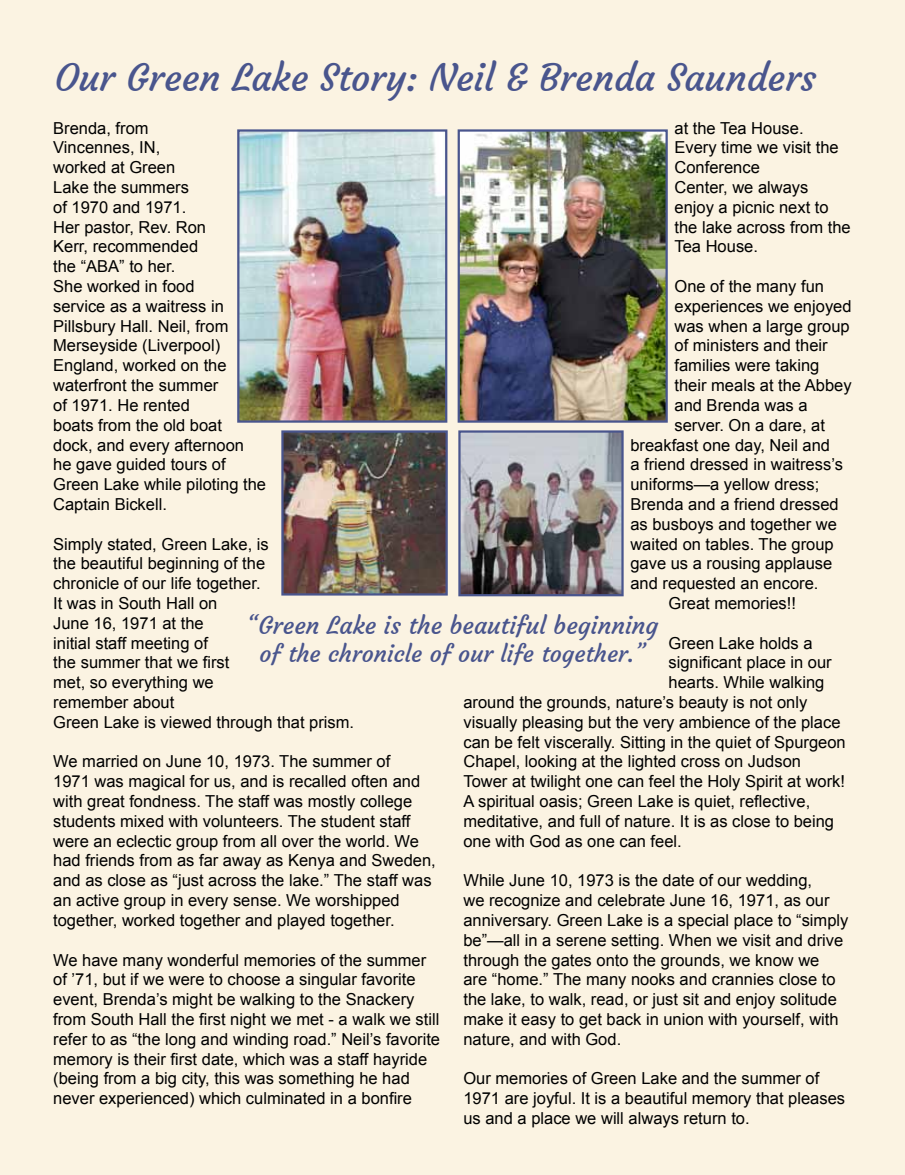
<style>
.page{position:relative;width:905px;height:1175px;background:#fff}
.page>*{position:absolute;margin:0;border:0;box-sizing:border-box;transform-origin:0 0}
.t1{font:37.5px "Courgette";color:#49558d}
.t2{font:24.3px "Courgette";color:#49558d}
.t3{font:23.55px "Courgette";color:#49558d}
.t4{font:16.5px/19.8px "Arial";color:#000}
</style>
<div class="page">
<div style="left:0;top:0;width:904px;height:1174px;background:#fbf3e2"></div>
<img style="left:461px;top:433px;width:159px;height:160px">
<div style="left:458px;top:430px;width:165px;height:166px;border:2px solid #49558d"></div>
<img style="left:240px;top:132px;width:204px;height:288px">
<div style="left:237px;top:129px;width:210px;height:294px;border:2px solid #49558d"></div>
<img style="left:284px;top:433px;width:161px;height:159px">
<div style="left:281px;top:430px;width:167px;height:165px;border:2px solid #49558d"></div>
<img style="left:460px;top:132px;width:204px;height:288px">
<div style="left:457px;top:129px;width:210px;height:294px;border:2px solid #49558d"></div>
<h1 class="t1" style="left:54px;top:54px;width:763px">Our Green Lake Story: Neil &amp; Brenda Saunders</h1>
<p class="t4" style="left:53px;top:118px;width:214px">Brenda, from<br>Vincennes, IN,<br>worked at Green<br>Lake the summers<br>of 1970 and 1971.<br>Her pastor, Rev. Ron<br>Kerr, recommended<br>the “ABA” to her.<br>She worked in food<br>service as a waitress in<br>Pillsbury Hall. Neil, from<br>Merseyside (Liverpool)<br>England, worked on the waterfront the summer<br>of 1971. He rented<br>boats from the old boat<br>dock, and every afternoon he gave guided tours of<br>Green Lake while piloting the<br>Captain Bickell.</p>
<p class="t4" style="left:53px;top:534px;width:302px">Simply stated, Green Lake, is<br>the beautiful beginning of the<br>chronicle of our life together.<br>It was in South Hall on<br>June 16, 1971 at the<br>initial staff meeting of<br>the summer that we first<br>met, so everything we<br>remember about<br>Green Lake is viewed through that prism.</p>
<p class="t4" style="left:53px;top:752px;width:384px">We married on June 10, 1973. The summer of<br>1971 was magical for us, and is recalled often and with great fondness. The staff was mostly college students mixed with volunteers. The student staff were an eclectic group from all over the world. We had friends from as far away as Kenya and Sweden, and as close as “just across the lake.” The staff was an active group in every sense. We worshipped together, worked together and played together.</p>
<p class="t4" style="left:53px;top:950px;width:388px">We have many wonderful memories of the summer of ’71, but if we were to choose a singular favorite event, Brenda’s might be walking to the Snackery from South Hall the first night we met - a walk we still refer to as “the long and winding road.” Neil’s favorite memory is their first date, which was a staff hayride (being from a big city, this was something he had never experienced) which culminated in a bonfire</p>
<p class="t4" style="left:674px;top:118px;width:178px">at the Tea House.<br>Every time we visit the<br>Conference<br>Center, we always enjoy a picnic next to the lake across from the<br>Tea House.</p>
<p class="t4" style="left:674px;top:276px;width:151px">One of the many fun</p>
<p class="t4" style="left:674px;top:296px;width:178px">experiences we enjoyed</p>
<p class="t4" style="left:674px;top:316px;width:177px">was when a large group</p>
<p class="t4" style="left:674px;top:336px;width:155px">of ministers and their</p>
<p class="t4" style="left:674px;top:356px;width:146px">families were taking</p>
<p class="t4" style="left:674px;top:375px;width:179px">their meals at the Abbey</p>
<p class="t4" style="left:674px;top:395px;width:134px">and Brenda was a</p>
<p class="t4" style="left:674px;top:415px;width:152px">server. On a dare, at</p>
<p class="t4" style="left:630px;top:435px;width:201px">breakfast one day, Neil and</p>
<p class="t4" style="left:630px;top:455px;width:214px">a friend dressed in waitress’s</p>
<p class="t4" style="left:630px;top:474px;width:190px">uniforms—a yellow dress;</p>
<p class="t4" style="left:630px;top:494px;width:210px">Brenda and a friend dressed</p>
<p class="t4" style="left:630px;top:514px;width:208px">as busboys and together we</p>
<p class="t4" style="left:630px;top:534px;width:205px">waited on tables. The group</p>
<p class="t4" style="left:630px;top:554px;width:203px">gave us a rousing applause</p>
<p class="t4" style="left:630px;top:573px;width:190px">and requested an encore.</p>
<p class="t4" style="left:668px;top:593px;width:129px">Great memories!!</p>
<p class="t4" style="left:668px;top:633px;width:145px">Green Lake holds a</p>
<p class="t4" style="left:668px;top:653px;width:165px">significant place in our</p>
<p class="t4" style="left:668px;top:672px;width:157px">hearts. While walking</p>
<p class="t4" style="left:463px;top:692px;width:345px">around the grounds, nature’s beauty is not only</p>
<p class="t4" style="left:463px;top:712px;width:378px">visually pleasing but the very ambience of the place</p>
<p class="t4" style="left:463px;top:732px;width:384px">can be felt viscerally. Sitting in the quiet of Spurgeon</p>
<p class="t4" style="left:463px;top:752px;width:339px">Chapel, looking at the lighted cross on Judson</p>
<p class="t4" style="left:463px;top:771px;width:383px">Tower at twilight one can feel the Holy Spirit at work!</p>
<p class="t4" style="left:463px;top:791px;width:348px">A spiritual oasis; Green Lake is quiet, reflective,</p>
<p class="t4" style="left:463px;top:811px;width:372px">meditative, and full of nature. It is as close to being</p>
<p class="t4" style="left:463px;top:831px;width:220px">one with God as one can feel.</p>
<p class="t4" style="left:463px;top:870px;width:386px">While June 10, 1973 is the date of our wedding,<br>we recognize and celebrate June 16, 1971, as our anniversary. Green Lake is a special place to “simply be”—all in a serene setting. When we visit and drive through the gates onto the grounds, we know we<br>are “home.” The many nooks and crannies close to the lake, to walk, read, or just sit and enjoy solitude make it easy to get back in union with yourself, with nature, and with God.</p>
<p class="t4" style="left:463px;top:1068px;width:383px">Our memories of Green Lake and the summer of<br>1971 are joyful. It is a beautiful memory that pleases us and a place we will always return to.</p>
<h2 class="t2" style="left:246px;top:610px;width:413px">“Green Lake is the beautiful beginning</h2>
<h3 class="t3" style="left:259px;top:639px;width:387px">of the chronicle of our life together.”</h3>
</div>
